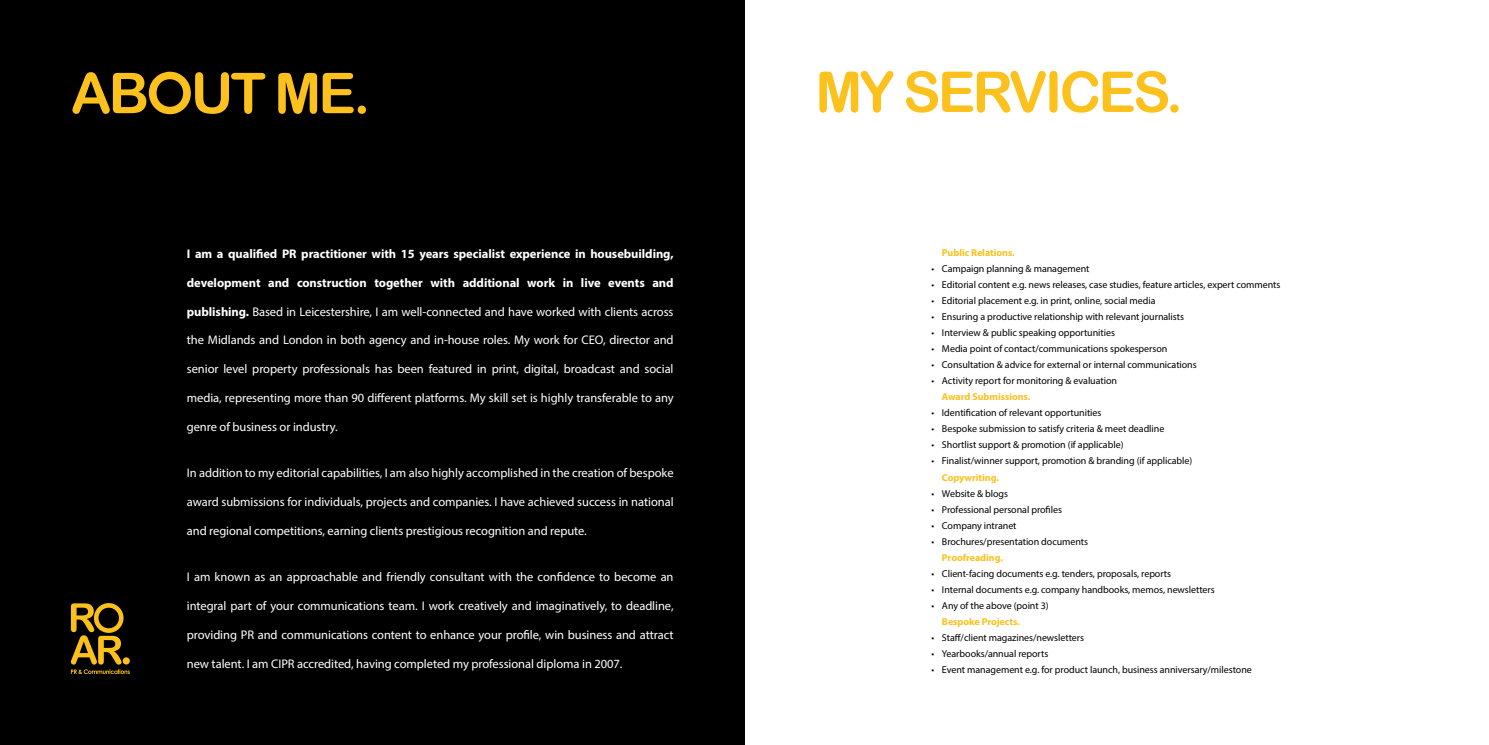
<style>
.page{position:relative;width:1489px;height:745px;background:#fff}
.page>*{position:absolute;margin:0;border:0;box-sizing:border-box;transform-origin:0 0}
.t1{font:56.25px "Arial Rounded MT Bold";letter-spacing:-.05em;color:#fcc11c}
.t2{font:12.5px "Myriad Pro";letter-spacing:-.005em;color:#fff}
.t3{font:700 12.5px "Myriad Pro";letter-spacing:-.005em;color:#fff}
.t4{font:10px "Myriad Pro";letter-spacing:-.005em;color:#000}
.t5{font:700 10px "Myriad Pro";letter-spacing:-.005em;color:#fcc11c}
.s1{font-family:"Century Gothic";font-weight:700}
.s2{font-weight:700}
</style>
<div class="page">
<div style="left:0;top:0;width:744px;height:744px;background:#000"></div>
<svg style="left:71px;top:603px;width:59px;height:70px"></svg>
<h1 class="t1" style="left:71px;top:60px;width:301px">AB<span class="s1">O</span>UT ME.</h1>
<h1 class="t1" style="left:815px;top:59px;width:369px">MY SERVICES.</h1>
<p class="t3" style="left:187px;top:245px;width:488px">I am a qualified PR practitioner with 15 years specialist experience in housebuilding,</p>
<p class="t3" style="left:187px;top:274px;width:488px">development and construction together with additional work in live events and</p>
<p class="t2" style="left:187px;top:303px;width:488px"><span class="s2">publishing.</span> Based in Leicestershire, I am well-connected and have worked with clients across</p>
<p class="t2" style="left:187px;top:332px;width:488px">the Midlands and London in both agency and in-house roles. My work for CEO, director and</p>
<p class="t2" style="left:187px;top:361px;width:488px">senior level property professionals has been featured in print, digital, broadcast and social</p>
<p class="t2" style="left:187px;top:390px;width:488px">media, representing more than 90 different platforms. My skill set is highly transferable to any</p>
<p class="t2" style="left:187px;top:418px;width:152px">genre of business or industry.</p>
<p class="t2" style="left:187px;top:465px;width:488px">In addition to my editorial capabilities, I am also highly accomplished in the creation of bespoke</p>
<p class="t2" style="left:187px;top:494px;width:488px">award submissions for individuals, projects and companies. I have achieved success in national</p>
<p class="t2" style="left:187px;top:522px;width:401px">and regional competitions, earning clients prestigious recognition and repute.</p>
<p class="t2" style="left:187px;top:569px;width:488px">I am known as an approachable and friendly consultant with the confidence to become an</p>
<p class="t2" style="left:187px;top:598px;width:488px">integral part of your communications team. I work creatively and imaginatively, to deadline,</p>
<p class="t2" style="left:187px;top:626px;width:488px">providing PR and communications content to enhance your profile, win business and attract</p>
<p class="t2" style="left:187px;top:655px;width:437px">new talent. I am CIPR accredited, having completed my professional diploma in 2007.</p>
<p class="t5" style="left:941px;top:246px;width:74px">Public Relations.</p>
<p class="t4" style="left:931px;top:262px;width:160px">• Campaign planning &amp; management</p>
<p class="t4" style="left:931px;top:278px;width:350px">• Editorial content e.g. news releases, case studies, feature articles, expert comments</p>
<p class="t4" style="left:931px;top:294px;width:226px">• Editorial placement e.g. in print, online, social media</p>
<p class="t4" style="left:931px;top:310px;width:254px">• Ensuring a productive relationship with relevant journalists</p>
<p class="t4" style="left:931px;top:326px;width:185px">• Interview &amp; public speaking opportunities</p>
<p class="t4" style="left:931px;top:342px;width:237px">• Media point of contact/communications spokesperson</p>
<p class="t4" style="left:931px;top:358px;width:267px">• Consultation &amp; advice for external or internal communications</p>
<p class="t4" style="left:931px;top:374px;width:187px">• Activity report for monitoring &amp; evaluation</p>
<p class="t5" style="left:941px;top:390px;width:90px">Award Submissions.</p>
<p class="t4" style="left:931px;top:406px;width:172px">• Identification of relevant opportunities</p>
<p class="t4" style="left:931px;top:422px;width:234px">• Bespoke submission to satisfy criteria &amp; meet deadline</p>
<p class="t4" style="left:931px;top:438px;width:194px">• Shortlist support &amp; promotion (if applicable)</p>
<p class="t4" style="left:931px;top:454px;width:262px">• Finalist/winner support, promotion &amp; branding (if applicable)</p>
<p class="t5" style="left:941px;top:470px;width:58px">Copywriting.</p>
<p class="t4" style="left:931px;top:486px;width:78px">• Website &amp; blogs</p>
<p class="t4" style="left:931px;top:502px;width:132px">• Professional personal profiles</p>
<p class="t4" style="left:931px;top:518px;width:87px">• Company intranet</p>
<p class="t4" style="left:931px;top:534px;width:158px">• Brochures/presentation documents</p>
<p class="t5" style="left:941px;top:550px;width:62px">Proofreading.</p>
<p class="t4" style="left:931px;top:566px;width:241px">• Client-facing documents e.g. tenders, proposals, reports</p>
<p class="t4" style="left:931px;top:582px;width:285px">• Internal documents e.g. company handbooks, memos, newsletters</p>
<p class="t4" style="left:931px;top:598px;width:119px">• Any of the above (point 3)</p>
<p class="t5" style="left:941px;top:614px;width:79px">Bespoke Projects.</p>
<p class="t4" style="left:931px;top:630px;width:154px">• Staff/client magazines/newsletters</p>
<p class="t4" style="left:931px;top:646px;width:118px">• Yearbooks/annual reports</p>
<p class="t4" style="left:931px;top:662px;width:322px">• Event management e.g. for product launch, business anniversary/milestone</p>
</div>
